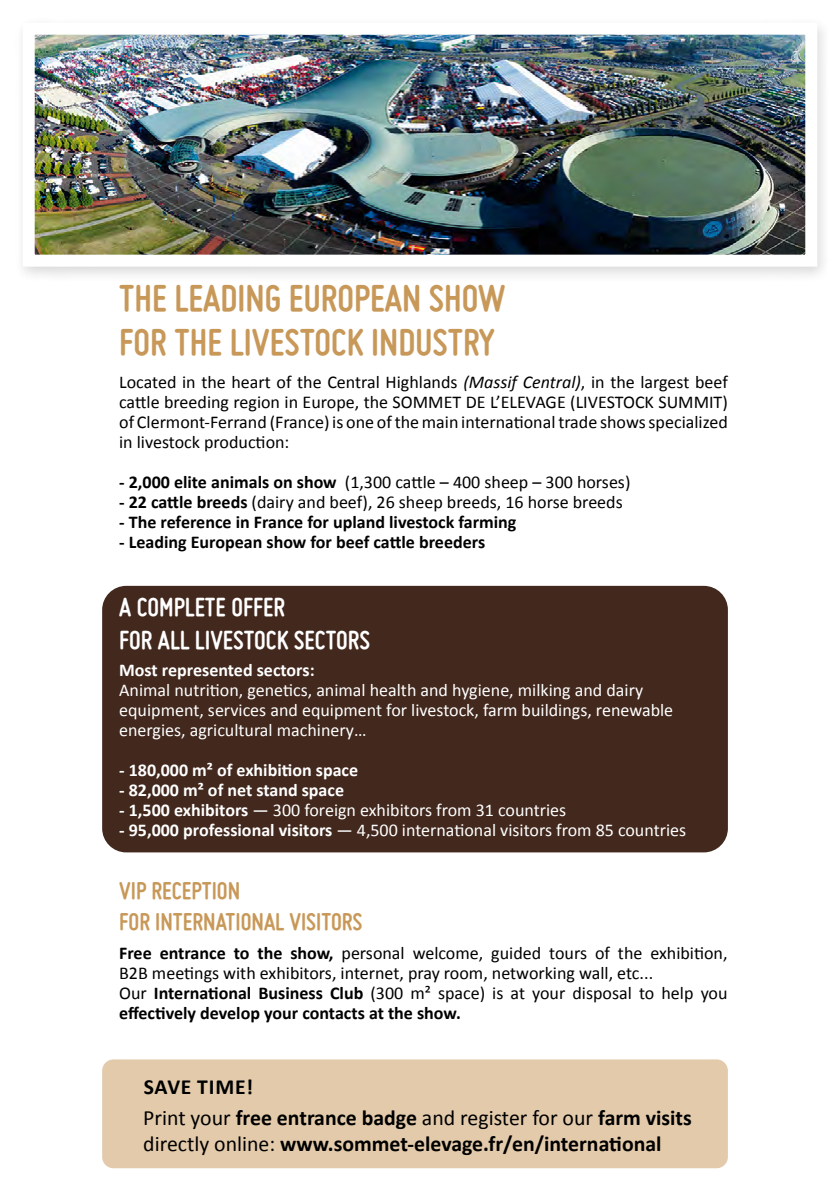
<style>
.page{position:relative;width:840px;height:1191px;background:#fff}
.page>*{position:absolute;margin:0;border:0;box-sizing:border-box;transform-origin:0 0}
.t1{font:700 40px/44px "Miso";color:#c89859}
.t2{font:700 28px/33.6px "Miso";color:#fff}
.t3{font:700 26px/31.2px "Miso";color:#c89859}
.t4{font:700 21.8px/25.8px "Calibri";color:#000}
.t5{font:700 21.6px "Calibri";letter-spacing:.04em;color:#000}
.t6{font:18px/20px "Calibri";color:#000;text-align:justify}
.t7{font:18px/20px "Calibri";color:#fff}
.t8{font:700 18px "Calibri";color:#000}
.t9{font:700 18px "Calibri";color:#fff}
.s1{font-style:italic}
.s2{font-weight:700}
.s3{font-weight:400}
</style>
<div class="page">
<div style="left:102px;top:1059px;width:625px;height:109px;background:#e3caaa;border-radius:11px"></div>
<div style="left:102px;top:586px;width:625px;height:266px;background:#42281d;border-radius:24px"></div>
<div style="left:13px;top:16px;width:816px;height:267px;background:#000;opacity:.15"></div>
<img style="left:36px;top:36px;width:767px;height:218px">
<div style="left:23px;top:23px;width:793px;height:244px;border:12px solid #fff"></div>
<h1 class="t1" style="left:119px;top:275px;width:388px">THE LEADING EUROPEAN SHOW<br>FOR THE LIVESTOCK INDUSTRY</h1>
<p class="t6" style="left:119px;top:372px;width:610px">Located in the heart of the Central Highlands <span class="s1">(Massif Central)</span>, in the largest beef cattle breeding region in Europe, the SOMMET DE L’ELEVAGE (LIVESTOCK SUMMIT) of Clermont-Ferrand (France) is one of the main international trade shows specialized in livestock production:</p>
<p class="t6" style="left:119px;top:472px;width:512px"><span class="s2">- 2,000 elite animals on show</span> (1,300 cattle – 400 sheep – 300 horses)</p>
<p class="t6" style="left:119px;top:492px;width:505px"><span class="s2">- 22 cattle breeds</span> (dairy and beef), 26 sheep breeds, 16 horse breeds</p>
<p class="t8" style="left:119px;top:510px;width:398px">- The reference in France for upland livestock farming</p>
<p class="t8" style="left:119px;top:530px;width:367px">- Leading European show for beef cattle breeders</p>
<h2 class="t2" style="left:119px;top:589px;width:252px">A COMPLETE OFFER<br>FOR ALL LIVESTOCK SECTORS</h2>
<p class="t9" style="left:119px;top:658px;width:197px">Most represented sectors:</p>
<p class="t7" style="left:119px;top:680px;width:555px">Animal nutrition, genetics, animal health and hygiene, milking and dairy equipment, services and equipment for livestock, farm buildings, renewable energies, agricultural machinery…</p>
<p class="t9" style="left:119px;top:758px;width:240px">- 180,000 m² of exhibition space</p>
<p class="t9" style="left:119px;top:778px;width:226px">- 82,000 m² of net stand space</p>
<p class="t7" style="left:119px;top:800px;width:448px"><span class="s2">- 1,500 exhibitors</span> — 300 foreign exhibitors from 31 countries</p>
<p class="t7" style="left:119px;top:820px;width:568px"><span class="s2">- 95,000 professional visitors</span> — 4,500 international visitors from 85 countries</p>
<h3 class="t3" style="left:119px;top:875px;width:245px">VIP RECEPTION<br>FOR INTERNATIONAL VISITORS</h3>
<p class="t6" style="left:119px;top:943px;width:609px;text-align:left"><span class="s2">Free entrance to the show,</span> personal welcome, guided tours of the exhibition, B2B meetings with exhibitors, internet, pray room, networking wall, etc...<br>Our <span class="s2">International Business Club</span> (300 m² space) is at your disposal to help you <span class="s2">effectively develop your contacts at the show.</span></p>
<p class="t5" style="left:144px;top:1073px;width:111px">SAVE TIME!</p>
<p class="t4" style="left:143px;top:1104px;width:549px"><span class="s3">Print your</span> free entrance badge <span class="s3">and register for our</span> farm visits <span class="s3">directly online:</span> www.sommet-elevage.fr/en/international</p>
</div>
